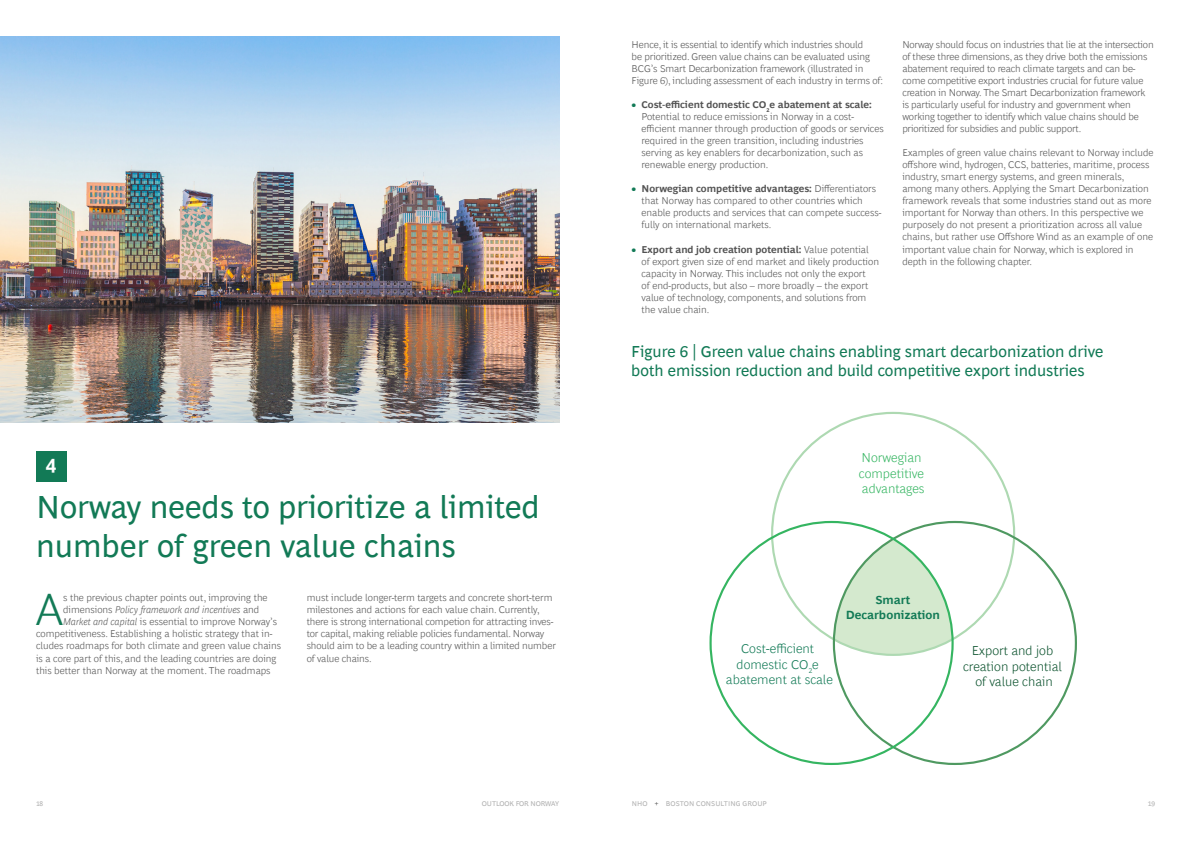
<style>
.page{position:relative;width:1191px;height:842px;background:#fff}
.page>*{position:absolute;margin:0;border:0;box-sizing:border-box;transform-origin:0 0}
.Chapter_start_drop_cap{font:300 45.4px "Henderson BCG Sans";color:#127a56}
.Chapter_-_Title{font:32px/38.4px "Henderson BCG Sans";color:#127a56}
.Footnote{font:700 20px "Henderson BCG Sans";color:#fff}
.Exhibit_-_Title{font:16px/19.2px "Henderson BCG Sans";color:#127a56}
.t1{font:300 13px/15.6px "Henderson BCG Sans";color:#127a56;text-align:center}
.t2{font:300 13px/15.6px "Henderson BCG Sans";color:#0b522d;text-align:center}
.t3{font:300 13px/15.6px "Henderson BCG Sans";color:#35b561}
.t4{font:700 11.9px/14.3px "Henderson BCG Sans";color:#127a56;text-align:center}
.Body_Copy{font:300 10px/12px "Henderson BCG Sans";color:#535353}
.Chapter_start_drop_cap-2{font:300 10px/12px "Henderson BCG Sans";color:#535353}
.Chapter_start_drop_cap-3{font:italic 300 10px "Henderson BCG Sans";color:#535353}
.t5{font:7px "Henderson BCG Sans";letter-spacing:.01em;color:#b1b1b1}
.t6{font:7px "Henderson BCG Sans";letter-spacing:-.01em;color:#b1b1b1}
.s1{font-weight:700;color:#127a56}
.s2{font-weight:700}
.s3{font-style:normal}
.s4{font-style:italic}
.s5{color:#535353}
</style>
<div class="page">
<img style="left:0;top:36px;width:559px;height:386px">
<div style="left:36px;top:451px;width:30px;height:30px;background:#127a56"></div>
<svg style="left:834px;top:539px;width:118px;height:116px"></svg>
<p class="Body_Copy" style="left:631px;top:38px;width:253px">Hence, it is essential to identify which industries should<br>be prioritized. Green value chains can be evaluated using BCG’s Smart Decarbonization framework (illustrated in Figure 6), including assessment of each industry in terms of:</p>
<p class="Body_Copy" style="left:641px;top:98px;width:244px;text-indent:-10px"><span class="s1">•</span> <span class="s2">Cost-efficient domestic CO</span><sub>2</sub><span class="s2">e abatement at scale:<br></span>Potential to reduce emissions in Norway in a cost&shy;efficient manner through production of goods or services required in the green transition, including industries serving as key enablers for decarbonization, such as renewable energy production.</p>
<p class="Body_Copy" style="left:641px;top:182px;width:241px;text-indent:-10px"><span class="s1">•</span> <span class="s2">Norwegian competitive advantages:</span> Differentiators that Norway has compared to other countries which enable products and services that can compete success&shy;fully on international markets.</p>
<p class="Body_Copy" style="left:641px;top:242px;width:239px;text-indent:-10px"><span class="s1">•</span> <span class="s2">Export and job creation potential:</span> Value potential of export given size of end market and likely production capacity in Norway. This includes not only the export<br>of end-products, but also – more broadly – the export value of technology, components, and solutions from the value chain.</p>
<p class="Body_Copy" style="left:902px;top:38px;width:253px">Norway should focus on industries that lie at the intersection of these three dimensions, as they drive both the emissions abatement required to reach climate targets and can be&shy;come competitive export industries crucial for future value creation in Norway. The Smart Decarbonization framework is particularly useful for industry and government when working together to identify which value chains should be prioritized for subsidies and public support.</p>
<p class="Body_Copy" style="left:902px;top:146px;width:253px">Examples of green value chains relevant to Norway include offshore wind, hydrogen, CCS, batteries, maritime, process industry, smart energy systems, and green minerals, among many others. Applying the Smart Decarbonization framework reveals that some industries stand out as more important for Norway than others. In this perspective we purposely do not present a prioritization across all value chains, but rather use Offshore Wind as an example of one important value chain for Norway, which is explored in depth in the following chapter.</p>
<p class="Footnote" style="left:46px;top:451px;width:12px">4</p>
<p class="Chapter_-_Title" style="left:36px;top:486px;width:505px">Norway needs to prioritize a limited number of green value chains</p>
<p class="Chapter_start_drop_cap" style="left:36px;top:576px;width:29px">A</p>
<p class="Chapter_start_drop_cap-2" style="left:63px;top:591px;width:206px">s the previous chapter points out, improving the</p>
<p class="Chapter_start_drop_cap-3" style="left:63px;top:603px;width:198px"><span class="s3">dimensions</span> Policy framework and incentives <span class="s3">and</span></p>
<p class="Chapter_start_drop_cap-2" style="left:63px;top:615px;width:215px"><span class="s4">Market and capital</span> is essential to improve Norway’s</p>
<p class="Chapter_start_drop_cap-2" style="left:36px;top:627px;width:238px">competitiveness. Establishing a holistic strategy that in-</p>
<p class="Chapter_start_drop_cap-2" style="left:36px;top:639px;width:246px">cludes roadmaps for both climate and green value chains</p>
<p class="Chapter_start_drop_cap-2" style="left:36px;top:651px;width:242px">is a core part of this, and the leading countries are doing</p>
<p class="Chapter_start_drop_cap-2" style="left:36px;top:663px;width:236px">this better than Norway at the moment. The roadmaps</p>
<p class="Chapter_start_drop_cap-2" style="left:307px;top:591px;width:251px">must include longer-term targets and concrete short-term milestones and actions for each value chain. Currently, there is strong international competion for attracting inves&shy;tor capital, making reliable policies fundamental. Norway should aim to be a leading country within a limited number of value chains.</p>
<p class="Exhibit_-_Title" style="left:631px;top:341px;width:474px">Figure 6 | Green value chains enabling smart decarbonization drive both emission reduction and build competitive export industries</p>
<p class="t3" style="left:859px;top:449px;width:67px">Norwegian competitive advantages</p>
<p class="t4" style="left:845px;top:592px;width:96px">Smart<br>Decarbonization</p>
<p class="t1" style="left:726px;top:640px;width:108px">Cost-efficient domestic CO<sub>2</sub>e abatement at scale</p>
<p class="t2" style="left:963px;top:641px;width:100px">Export and job creation potential of value chain</p>
<p class="t6" style="left:36px;top:798px;width:9px">18</p>
<p class="t6" style="left:482px;top:798px;width:79px">OUTLOOK FOR NORWAY</p>
<p class="t5" style="left:631px;top:798px;width:137px">NHO <span class="s5">+</span> BOSTON CONSULTING GROUP</p>
<p class="t6" style="left:1147px;top:798px;width:9px">19</p>
</div>
